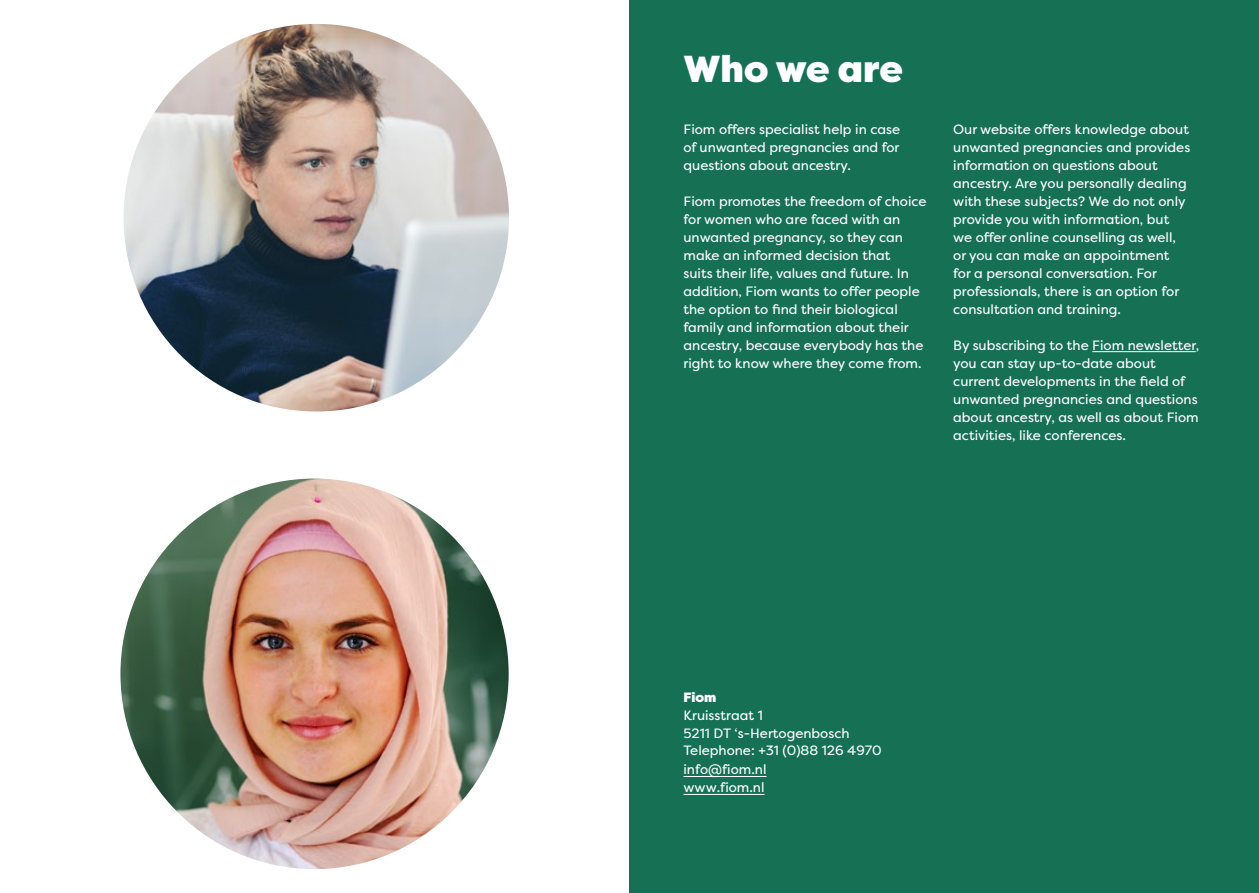
<style>
.page{position:relative;width:1259px;height:893px;background:#fff}
.page>*{position:absolute;margin:0;border:0;box-sizing:border-box;transform-origin:0 0}
.t1{font:900 37.5px "Filson Pro";color:#fff}
.t2{font:13.5px/18px "Filson Pro";color:#fff}
.t3{font:900 13.5px "Filson Pro";color:#fff}
.s1{font-style:inherit}
</style>
<div class="page">
<div style="left:629px;top:0;width:630px;height:893px;background:#167154"></div>
<hr style="left:1092px;top:351px;width:103px;height:1px;background:#fff">
<hr style="left:683px;top:794px;width:81px;height:1px;background:#fff">
<hr style="left:683px;top:776px;width:83px;height:1px;background:#fff">
<img style="left:124px;top:24px;width:385px;height:387px">
<img style="left:120px;top:479px;width:388px;height:390px">
<h1 class="t1" style="left:683px;top:46px;width:221px">Who we are</h1>
<p class="t2" style="left:683px;top:120px;width:218px;text-align:justify">Fiom offers specialist help in case of unwanted pregnancies and for questions about ancestry.</p>
<p class="t2" style="left:683px;top:192px;width:245px">Fiom promotes the freedom of choice for women who are faced with an unwanted pregnancy, so they can make an informed decision that<br>suits their life, values and future. In addition, Fiom wants to offer people the option to find their biological family and information about their ancestry, because everybody has the right to know where they come from.</p>
<p class="t2" style="left:953px;top:120px;width:238px">Our website offers knowledge about unwanted pregnancies and provides information on questions about ancestry. Are you personally dealing with these subjects? We do not only provide you with information, but we offer online counselling as well, or you can make an appointment for a personal conversation. For professionals, there is an option for consultation and training.</p>
<p class="t2" style="left:953px;top:336px;width:247px">By subscribing to the Fiom newsletter, you can stay up-to-date about current developments in the field of unwanted pregnancies and questions about ancestry, as well as about Fiom activities, like conferences.</p>
<p class="t3" style="left:683px;top:689px;width:34px">Fiom</p>
<p class="t2" style="left:683px;top:707px;width:200px;line-height:17.5px">Kruisstraat 1<br>5211 DT ‘s-Hertogenbosch<br>Telephone: +31 (0)88 126 49<span class="s1">7</span>0</p>
<p class="t2" style="left:683px;top:760px;width:85px">info@fiom.nl www.fiom.nl</p>
</div>
